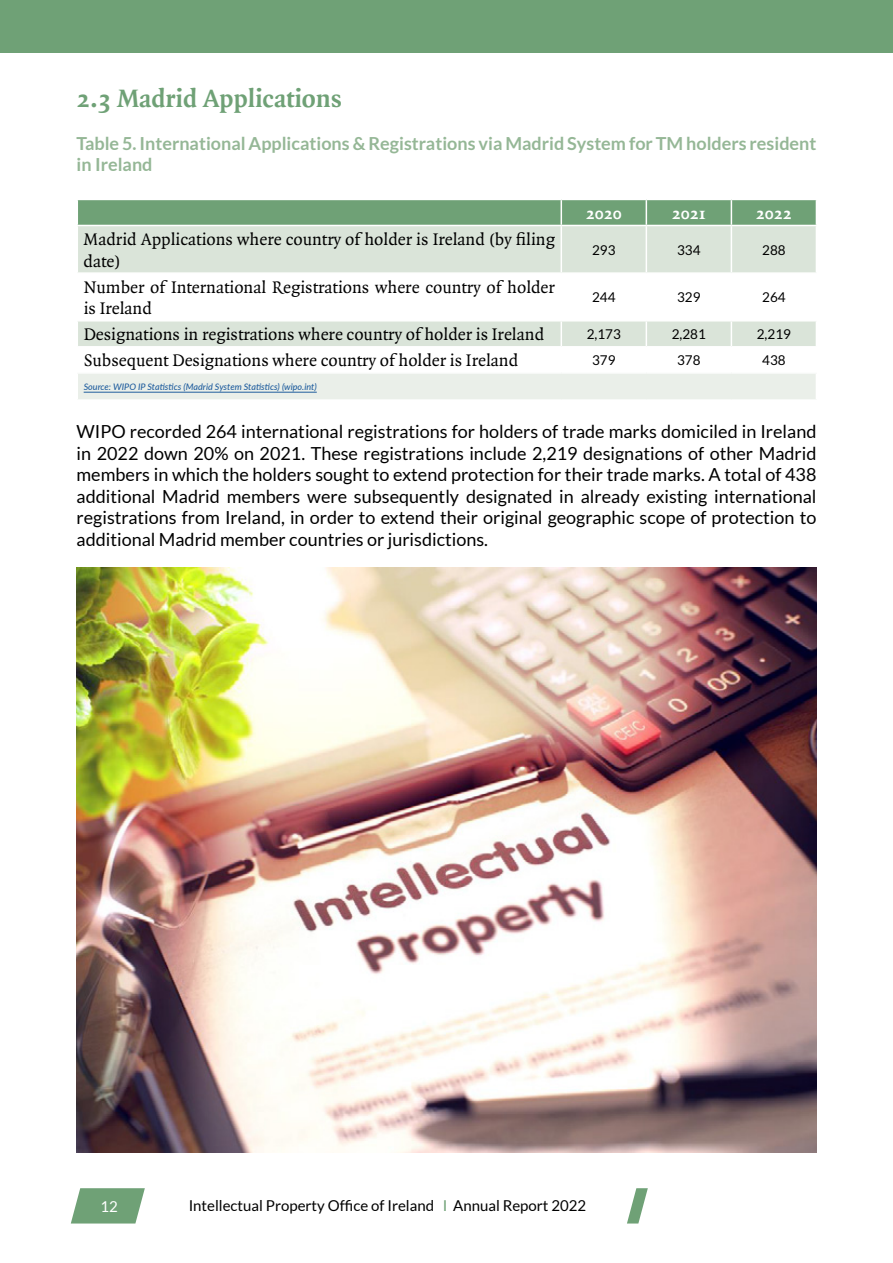
<style>
.page{position:relative;width:893px;height:1263px;background:#fff}
.page>*{position:absolute;margin:0;border:0;box-sizing:border-box;transform-origin:0 0}
.t1{font:700 27px "Quadraat";color:#6fa176}
.t2{font:18px/21.6px "Lato";color:#000;text-align:justify}
.t3{font:18px/21.6px "Quadraat";color:#000}
.t4{font:700 18px/21.6px "Lato";color:#95b796}
.t5{font:700 18px "Quadraat";color:#fff}
.t6{font:15px "Lato";color:#000}
.t7{font:15px "Lato";color:#fff}
.t8{font:13.5px "Lato";color:#000}
.t9{font:italic 500 9px "Lato";color:#215e9e}
.s1{color:#6fa176}
</style>
<div class="page">
<svg style="left:71px;top:1188px;width:74px;height:35px;background:#82ad88"></svg>
<svg style="left:627px;top:1188px;width:21px;height:35px"></svg>
<svg style="left:78px;top:226px;width:738px;height:120px;fill:#dae4d9"></svg>
<div style="left:77px;top:373px;width:739px;height:27px;background:#eaefe9"></div>
<svg style="left:77px;top:199px;width:740px;height:26px;background:#78a77f"></svg>
<hr style="left:561px;top:274px;width:1px;height:46px;background:#fff">
<hr style="left:646px;top:274px;width:1px;height:46px;background:#fff">
<hr style="left:731px;top:274px;width:1px;height:46px;background:#fff">
<hr style="left:77px;top:272px;width:484px;height:2px;background:#fff">
<hr style="left:561px;top:226px;width:1px;height:46px;background:#fff">
<hr style="left:561px;top:272px;width:85px;height:2px;background:#fff">
<hr style="left:646px;top:226px;width:1px;height:46px;background:#fff">
<hr style="left:731px;top:226px;width:1px;height:46px;background:#fff">
<hr style="left:646px;top:272px;width:85px;height:2px;background:#fff">
<hr style="left:731px;top:272px;width:86px;height:2px;background:#fff">
<hr style="left:77px;top:320px;width:484px;height:1px;background:#fff">
<hr style="left:561px;top:320px;width:85px;height:1px;background:#fff">
<svg style="left:561px;top:321px;width:1px;height:25px"></svg>
<hr style="left:646px;top:320px;width:85px;height:1px;background:#fff">
<svg style="left:646px;top:321px;width:1px;height:25px"></svg>
<hr style="left:731px;top:320px;width:86px;height:1px;background:#fff">
<svg style="left:731px;top:321px;width:1px;height:25px"></svg>
<hr style="left:77px;top:372px;width:484px;height:2px;background:#fff">
<svg style="left:77px;top:374px;width:1px;height:25px"></svg>
<hr style="left:77px;top:399px;width:484px;height:2px;background:#fff">
<hr style="left:561px;top:399px;width:85px;height:2px;background:#fff">
<hr style="left:646px;top:399px;width:85px;height:2px;background:#fff">
<hr style="left:731px;top:399px;width:86px;height:2px;background:#fff">
<hr style="left:561px;top:372px;width:85px;height:2px;background:#fff">
<hr style="left:646px;top:372px;width:85px;height:2px;background:#fff">
<hr style="left:731px;top:372px;width:86px;height:2px;background:#fff">
<hr style="left:84px;top:392px;width:233px;height:1px;background:#215e9e">
<div style="left:0;top:0;width:893px;height:53px;background:#6fa176"></div>
<img style="left:77px;top:568px;width:739px;height:584px">
<h1 class="t1" style="left:77px;top:84px;width:267px">2.3 Madrid Applications</h1>
<p class="t4" style="left:77px;top:132px;width:741px">Table 5. International Applications &amp; Registrations via Madrid System for TM holders resident in Ireland</p>
<p class="t5" style="left:586px;top:204px;width:38px">2020</p>
<p class="t5" style="left:672px;top:204px;width:36px">2021</p>
<p class="t5" style="left:756px;top:204px;width:38px">2022</p>
<p class="t3" style="left:84px;top:229px;width:473px">Madrid Applications where country of holder is Ireland (by filing date)</p>
<p class="t8" style="left:592px;top:242px;width:25px">293</p>
<p class="t8" style="left:677px;top:242px;width:25px">334</p>
<p class="t8" style="left:762px;top:242px;width:25px">288</p>
<p class="t3" style="left:84px;top:277px;width:473px">Number of International Registrations where country of holder is Ireland</p>
<p class="t8" style="left:592px;top:290px;width:25px">244</p>
<p class="t8" style="left:677px;top:290px;width:25px">329</p>
<p class="t8" style="left:762px;top:290px;width:25px">264</p>
<p class="t3" style="left:84px;top:324px;width:462px">Designations in registrations where country of holder is Ireland</p>
<p class="t8" style="left:587px;top:327px;width:36px">2,173</p>
<p class="t8" style="left:672px;top:327px;width:36px">2,281</p>
<p class="t8" style="left:757px;top:327px;width:36px">2,219</p>
<p class="t3" style="left:84px;top:350px;width:436px">Subsequent Designations where country of holder is Ireland</p>
<p class="t8" style="left:592px;top:353px;width:25px">379</p>
<p class="t8" style="left:677px;top:353px;width:25px">378</p>
<p class="t8" style="left:762px;top:353px;width:25px">438</p>
<p class="t9" style="left:84px;top:380px;width:235px">Source: WIPO IP Statistics (Madrid System Statistics) (wipo.int)</p>
<p class="t2" style="left:77px;top:421px;width:741px">WIPO recorded 264 international registrations for holders of trade marks domiciled in Ireland in 2022 down 20% on 2021. These registrations include 2,219 designations of other Madrid members in which the holders sought to extend protection for their trade marks. A total of 438 additional Madrid members were subsequently designated in already existing international registrations from Ireland, in order to extend their original geographic scope of protection to additional Madrid member countries or jurisdictions.</p>
<p class="t7" style="left:101px;top:1198px;width:19px">12</p>
<p class="t6" style="left:189px;top:1197px;width:399px">Intellectual Property Office of Ireland <span class="s1">I</span> Annual Report 2022</p>
</div>
